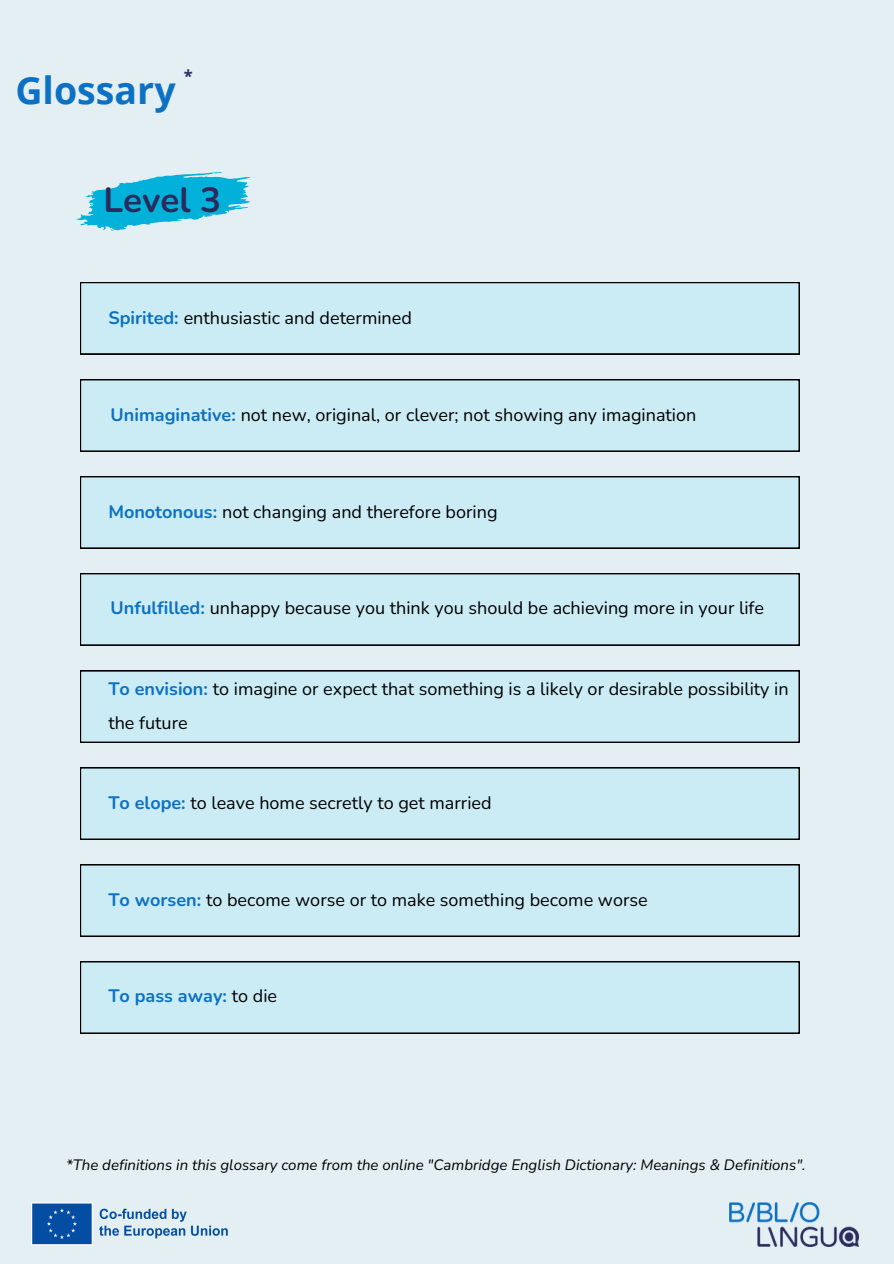
<style>
.page{position:relative;width:894px;height:1264px;background:#fff}
.page>*{position:absolute;margin:0;border:0;box-sizing:border-box;transform-origin:0 0}
.t1{font:700 37.5px "Open Sans";color:#0c71c3}
.t2{font:700 34.95px "Nunito";color:#2a2b5c}
.t3{font:18px/33.8px "Nunito";color:#000}
.t4{font:700 18px "Nunito";color:#0c71c3}
.t5{font:700 16.5px "Open Sans";color:#2a2b5c}
.t6{font:italic 15px "Nunito";color:#000}
.s1{font-weight:700;color:#0c71c3}
.s2{font-weight:400;color:#000}
</style>
<div class="page">
<div style="left:0;top:0;width:893px;height:1263px;background:#e4eff4"></div>
<svg style="left:76px;top:172px;width:174px;height:58px"></svg>
<img style="left:729px;top:1202px;width:128px;height:44px">
<img style="left:31px;top:1202px;width:197px;height:43px">
<div style="left:80px;top:282px;width:719px;height:72px;background:#cbecf4"></div>
<div style="left:80px;top:379px;width:719px;height:72px;background:#cbecf4"></div>
<div style="left:80px;top:476px;width:719px;height:72px;background:#cbecf4"></div>
<div style="left:80px;top:573px;width:719px;height:72px;background:#cbecf4"></div>
<div style="left:80px;top:670px;width:719px;height:72px;background:#cbecf4"></div>
<div style="left:80px;top:767px;width:719px;height:72px;background:#cbecf4"></div>
<div style="left:80px;top:864px;width:719px;height:72px;background:#cbecf4"></div>
<div style="left:80px;top:961px;width:719px;height:72px;background:#cbecf4"></div>
<h1 class="t1" style="left:15px;top:64px;width:162px">Glossary</h1>
<p class="t5" style="left:184px;top:65px;width:10px">*</p>
<p class="t2" style="left:104px;top:176px;width:119px">Level 3</p>
<h2 class="t3" style="left:108px;top:301px;width:305px"><span class="s1">Spirited:</span> enthusiastic and determined</h2>
<h2 class="t3" style="left:111px;top:398px;width:587px"><span class="s1">Unimaginative:</span> not new, original, or clever; not showing any imagination</h2>
<h2 class="t3" style="left:108px;top:495px;width:390px"><span class="s1">Monotonous:</span> not changing and therefore boring</h2>
<h2 class="t3" style="left:111px;top:591px;width:655px"><span class="s1">Unfulfilled:</span> unhappy because you think you should be achieving more in your life</h2>
<h2 class="t3" style="left:108px;top:672px;width:681px"><span class="s1">To envision:</span> to imagine or expect that something is a likely or desirable possibility in the future</h2>
<h2 class="t3" style="left:108px;top:786px;width:384px"><span class="s1">To elope:</span> to leave home secretly to get married</h2>
<h2 class="t3" style="left:108px;top:883px;width:540px"><span class="s1">To worsen:</span> to become worse or to make something become worse</h2>
<h2 class="t4" style="left:108px;top:984px;width:170px">To pass away: <span class="s2">to die</span></h2>
<p class="t6" style="left:66px;top:1154px;width:740px">*The definitions in this glossary come from the online "Cambridge English Dictionary: Meanings &amp; Definitions".</p>
</div>
